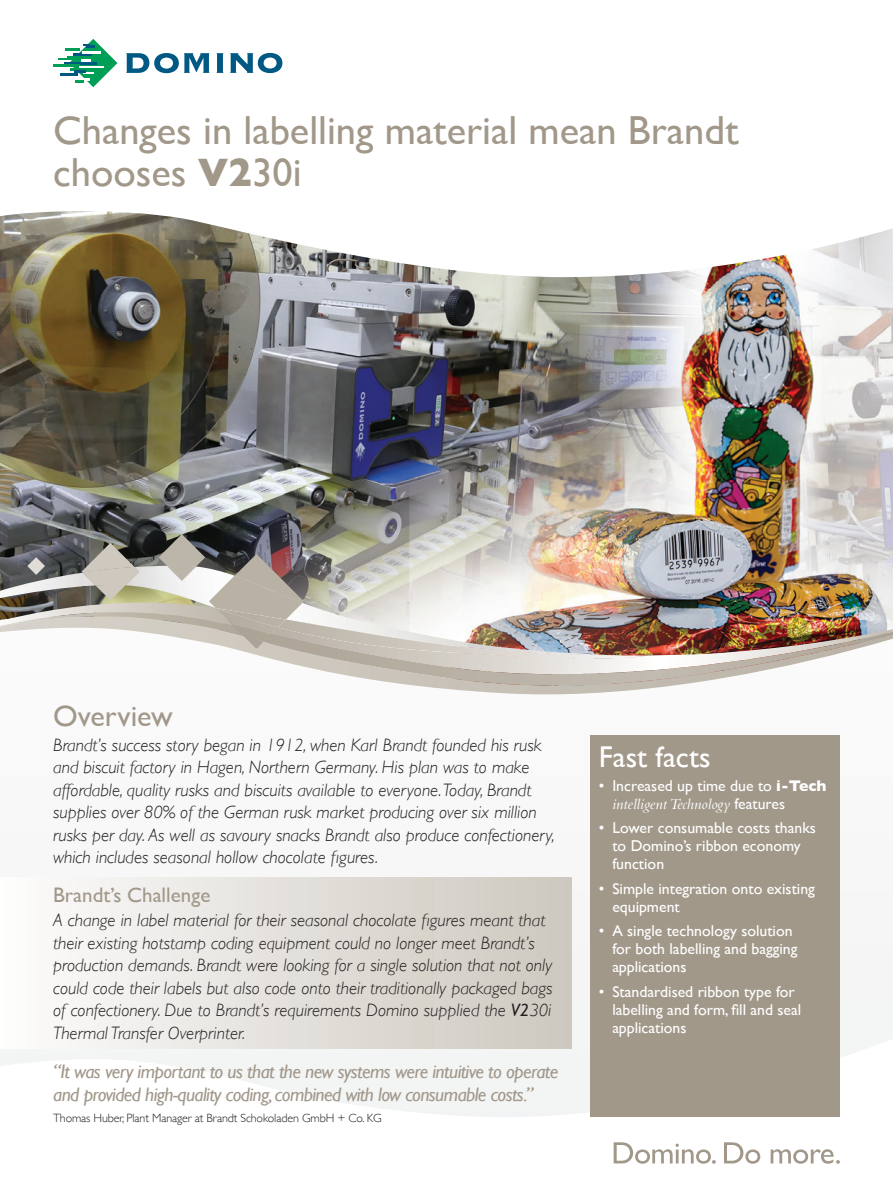
<style>
.page{position:relative;width:893px;height:1191px;background:#fff}
.page>*{position:absolute;margin:0;border:0;box-sizing:border-box;transform-origin:0 0}
.Main_head{font:40.5px/42px "Gill Sans";color:#a1988a}
.Fast_facts_header{font:30px "Gill Sans";color:#fff}
.subhead_1{font:30px "Gill Sans";color:#a1988a}
.subhead_1-2{font:21px "Gill Sans";color:#a1988a}
.Overview{font:italic 19.5px/22.5px "Gill Sans";letter-spacing:-.03em;color:#a1988a}
.Overview-2{font:italic 300 18px/22.5px "Gill Sans";color:#231f20}
.Fast_face_bullets{font:15.75px/18px "Gill Sans";color:#fff}
.Overview-3{font:300 12px "Gill Sans";letter-spacing:-.01em;color:#231f20}
.s1{font-weight:700}
.s2{font-weight:400}
.s3{font-family:"Bembo";font-style:italic}
</style>
<div class="page">
<svg style="left:0;top:694px;width:893px;height:423px"></svg>
<div style="left:590px;top:735px;width:250px;height:381px;background:#a1988a"></div>
<div style="left:0;top:877px;width:571px;height:171px;background:linear-gradient(to right,#fdfcfc,#ccc7be)"></div>
<img style="left:0;top:211px;width:893px;height:401px">
<svg style="left:217px;top:53px;width:6px;height:20px"></svg>
<svg style="left:230px;top:53px;width:52px;height:20px"></svg>
<svg style="left:126px;top:53px;width:83px;height:20px"></svg>
<hr style="left:53px;top:65px;width:27px;height:2px;background:#009e57">
<svg style="left:58px;top:39px;width:59px;height:48px"></svg>
<svg style="left:82px;top:543px;width:53px;height:23px"></svg>
<img style="left:0;top:566px;width:619px;height:46px">
<img style="left:83px;top:567px;width:52px;height:18px">
<svg style="left:216px;top:554px;width:88px;height:54px;background:#7c6a6a"></svg>
<img style="left:209px;top:576px;width:93px;height:36px">
<svg style="left:27px;top:557px;width:18px;height:18px"></svg>
<img style="left:0;top:602px;width:233px;height:10px">
<img style="left:217px;top:608px;width:69px;height:4px">
<svg style="left:411px;top:685px;width:266px;height:9px"></svg>
<img style="left:0;top:612px;width:893px;height:73px">
<img style="left:233px;top:625px;width:38px;height:16px">
<svg style="left:159px;top:534px;width:46px;height:32px"></svg>
<img style="left:167px;top:566px;width:29px;height:14px">
<svg style="left:614px;top:1142px;width:226px;height:21px"></svg>
<p class="Main_head" style="left:53px;top:108px;width:687px">Changes in labelling material mean Brandt chooses <span class="s1">V2</span>30i</p>
<p class="subhead_1" style="left:53px;top:698px;width:121px">Overview</p>
<p class="Overview-2" style="left:53px;top:733px;width:503px">Brandt’s success story began in 1912, when Karl Brandt founded his rusk and biscuit factory in Hagen, Northern Germany. His plan was to make affordable, quality rusks and biscuits available to everyone. Today, Brandt supplies over 80% of the German rusk market producing over six million rusks per day. As well as savoury snacks Brandt also produce confectionery, which includes seasonal hollow chocolate figures.</p>
<p class="subhead_1-2" style="left:53px;top:882px;width:159px">Brandt’s Challenge</p>
<p class="Overview-2" style="left:53px;top:909px;width:501px">A change in label material for their seasonal chocolate figures meant that their existing hotstamp coding equipment could no longer meet Brandt’s production demands. Brandt were looking for a single solution that not only could code their labels but also code onto their traditionally packaged bags of confectionery. Due to Brandt’s requirements Domino supplied the <span class="s2">V2</span>30i Thermal Transfer Overprinter.</p>
<p class="Overview" style="left:53px;top:1061px;width:507px">“It was very important to us that the new systems were intuitive to operate and provided high-quality coding, combined with low consumable costs.”</p>
<p class="Overview-3" style="left:53px;top:1108px;width:330px">Thomas Huber, Plant Manager at Brandt Schokoladen GmbH + Co. KG</p>
<p class="Fast_facts_header" style="left:599px;top:739px;width:113px">Fast facts</p>
<p class="Fast_face_bullets" style="left:612px;top:776px;width:216px;text-indent:-13px">• Increased up time due to <span class="s1">i-Tech </span><span class="s3">intelligent Technology</span> features</p>
<p class="Fast_face_bullets" style="left:612px;top:819px;width:205px;text-indent:-14px">• Lower consumable costs thanks to Domino’s ribbon economy function</p>
<p class="Fast_face_bullets" style="left:612px;top:879px;width:204px;text-indent:-14px">• Simple integration onto existing equipment</p>
<p class="Fast_face_bullets" style="left:612px;top:921px;width:187px;text-indent:-14px">• A single technology solution for both labelling and bagging applications</p>
<p class="Fast_face_bullets" style="left:612px;top:982px;width:190px;text-indent:-14px">• Standardised ribbon type for labelling and form, fill and seal applications</p>
</div>
